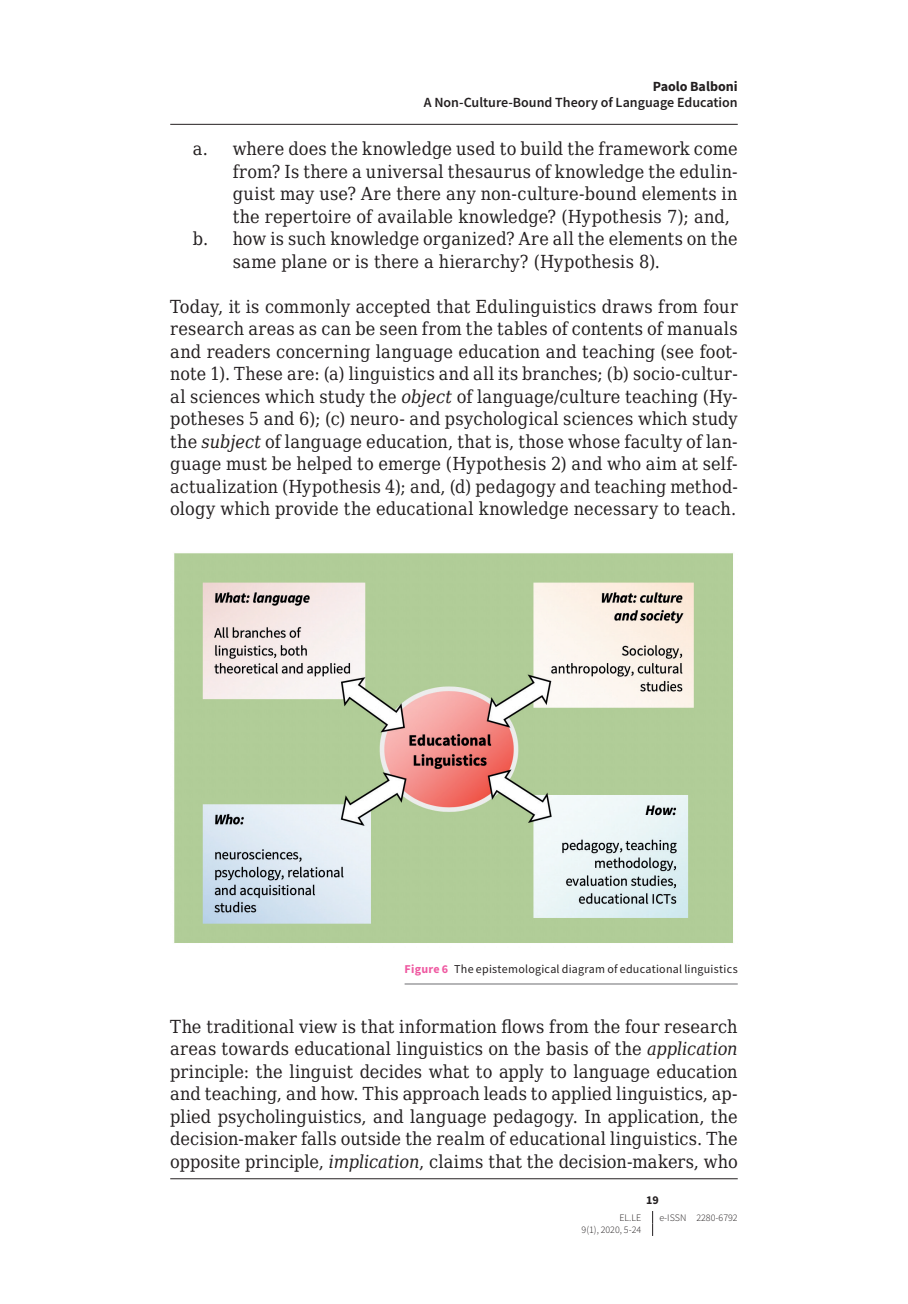
<style>
.page{position:relative;width:908px;height:1304px;background:#fff}
.page>*{position:absolute;margin:0;border:0;box-sizing:border-box;transform-origin:0 0}
._044-ecf-para-1-spaz{font:18px/22.4px "DejaVu Serif Condensed";letter-spacing:.01em;color:#231f20;text-align:justify}
._031-ecf-para-1{font:18px/22.4px "DejaVu Serif Condensed";letter-spacing:.005em;color:#231f20;text-align:justify}
.t1{font:600 14px "Source Sans Pro";color:#231f20}
.t2{font:700 14px "Source Sans Pro";color:#231f20}
._055e-ecf-figura-did{font:12px "Source Sans Pro";letter-spacing:.02em;color:#231f20}
.t3{font:700 12px "Source Sans Pro";color:#231f20}
.t4{font:300 10px "Source Sans Pro";color:#231f20}
.s1{font-style:italic}
.s2{font-weight:700;color:#ef59a1}
</style>
<div class="page">
<svg style="left:652px;top:1211px;width:1px;height:25px"></svg>
<hr style="left:404px;top:984px;width:333px;height:1px;background:#6c6d70">
<img style="left:174px;top:553px;width:559px;height:390px">
<hr style="left:170px;top:124px;width:567px;height:1px;background:#231f20">
<hr style="left:170px;top:1178px;width:567px;height:1px;background:#231f20">
<p class="t2" style="left:652px;top:77px;width:86px">Paolo Balboni</p>
<p class="t1" style="left:423px;top:94px;width:315px">A Non-Culture-Bound Theory of Language Education</p>
<p class="_044-ecf-para-1-spaz" style="left:232px;top:137px;width:506px;text-indent:-40px">a. where does the knowledge used to build the framework come from? Is there a universal thesaurus of knowledge the edulin&shy;guist may use? Are there any non-culture-bound elements in the repertoire of available knowledge? (Hypothesis 7); and,</p>
<p class="_044-ecf-para-1-spaz" style="left:232px;top:227px;width:506px;text-indent:-40px">b. how is such knowledge organized? Are all the elements on the same plane or is there a hierarchy? (Hypothesis 8).</p>
<p class="_044-ecf-para-1-spaz" style="left:170px;top:295px;width:568px">Today, it is commonly accepted that Edulinguistics draws from four research areas as can be seen from the tables of contents of manuals and readers concerning language education and teaching (see foot&shy;note 1). These are: (a) linguistics and all its branches; (b) socio-cultur&shy;al sciences which study the <span class="s1">object</span> of language/culture teaching (Hy&shy;potheses 5 and 6); (c) neuro- and psychological sciences which study the <span class="s1">subject</span> of language education, that is, those whose faculty of lan&shy;guage must be helped to emerge (Hypothesis 2) and who aim at self&shy;actualization (Hypothesis 4); and, (d) pedagogy and teaching method&shy;ology which provide the educational knowledge necessary to teach.</p>
<p class="_055e-ecf-figura-did" style="left:404px;top:961px;width:334px"><span class="s2">Figure 6</span> The epistemological diagram of educational linguistics</p>
<p class="_031-ecf-para-1" style="left:170px;top:1015px;width:569px">The traditional view is that information flows from the four research areas towards educational linguistics on the basis of the <span class="s1">application </span>principle: the linguist decides what to apply to language education and teaching, and how. This approach leads to applied linguistics, ap&shy;plied psycholinguistics, and language pedagogy. In application, the decision-maker falls outside the realm of educational linguistics. The opposite principle, <span class="s1">implication</span>, claims that the decision-makers, who</p>
<p class="t3" style="left:646px;top:1192px;width:14px">19</p>
<p class="t4" style="left:619px;top:1211px;width:23px">EL.LE</p>
<p class="t4" style="left:659px;top:1211px;width:80px">e-ISSN 2280-6792</p>
<p class="t4" style="left:581px;top:1224px;width:61px">9(1), 2020, 5-24</p>
</div>
